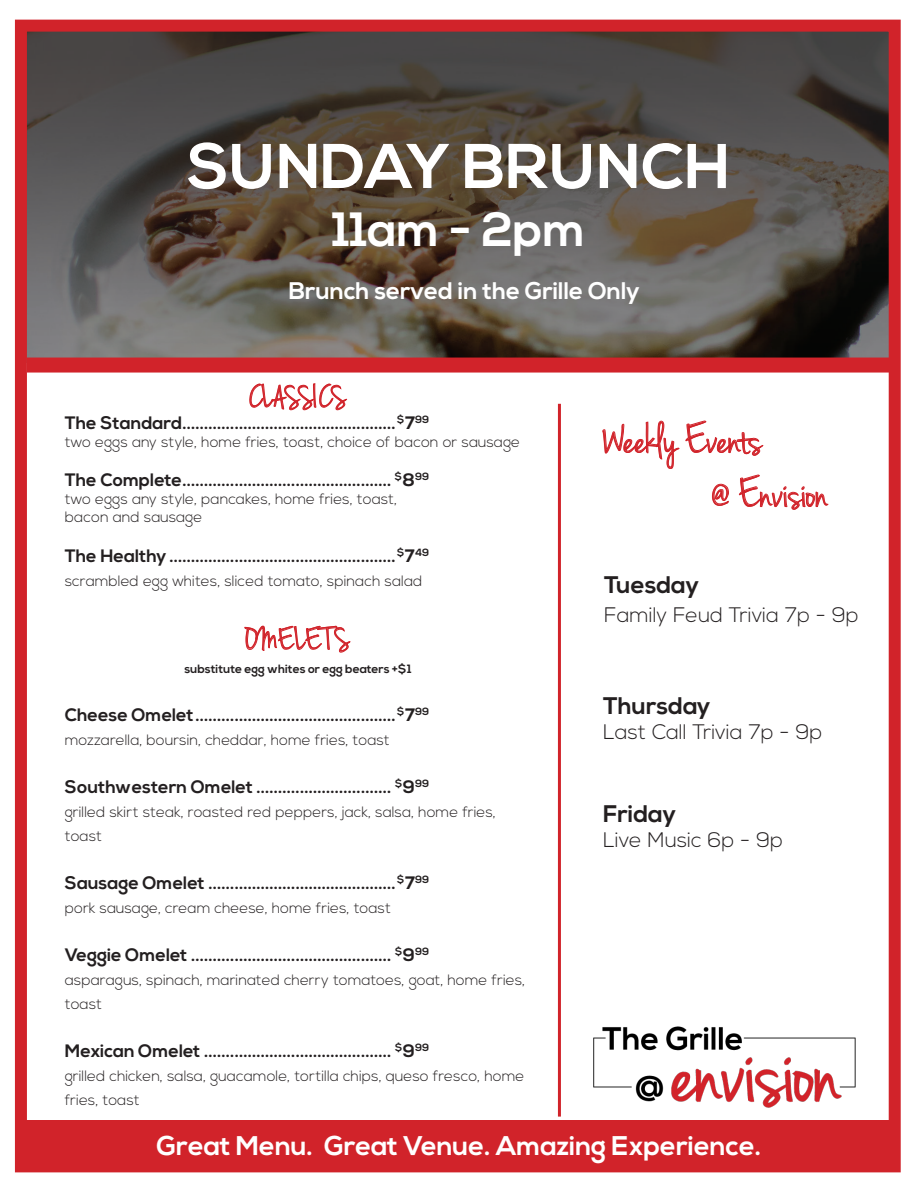
<style>
.page{position:relative;width:918px;height:1188px;background:#fff}
.page>*{position:absolute;margin:0;border:0;box-sizing:border-box;transform-origin:0 0}
.t1{font:700 63px "Nexa";color:#fff}
.t2{font:700 48px "Nexa";color:#fff}
.t3{font:45px "Jenna Sue";color:#d1232a}
.t4{font:33px "Jenna Sue";color:#d1232a}
.t5{font:700 27px "Nexa";color:#fff}
.t6{font:700 24px "Nexa";color:#fff}
.t7{font:700 24px "Nexa";color:#231f20}
.t8{font:300 21px "Nexa";color:#231f20}
.t9{font:700 18px "Nexa";color:#231f20}
.t10{font:300 15px/24px "Nexa";color:#231f20}
.t11{font:700 12px "Nexa";color:#231f20}
</style>
<div class="page">
<img style="left:28px;top:33px;width:860px;height:325px">
<div style="left:15px;top:20px;width:886px;height:1152px;border:12px solid #d1232a"></div>
<svg style="left:250px;top:383px;width:97px;height:28px"></svg>
<svg style="left:244px;top:625px;width:107px;height:28px"></svg>
<svg style="left:602px;top:420px;width:227px;height:90px"></svg>
<hr style="left:558px;top:404px;width:3px;height:713px;background:#d1232a">
<img style="left:593px;top:1026px;width:263px;height:82px">
<div style="left:27px;top:358px;width:867px;height:15px;background:#d1232a"></div>
<div style="left:24px;top:1120px;width:875px;height:41px;background:#d1232a"></div>
<p class="t1" style="left:187px;top:130px;width:545px">SUNDAY BRUNCH</p>
<p class="t2" style="left:332px;top:201px;width:255px">11am - 2pm</p>
<h3 class="t6" style="left:289px;top:277px;width:353px">Brunch served in the Grille Only</h3>
<p class="t4" style="left:249px;top:378px;width:99px">CLASSICS</p>
<p class="t9" style="left:65px;top:412px;width:366px">The Standard.................................................<sup>$</sup>7<sup>99</sup></p>
<p class="t10" style="left:65px;top:430px;width:457px">two eggs any style, home fries, toast, choice of bacon or sausage</p>
<p class="t9" style="left:65px;top:470px;width:366px">The Complete................................................ <sup>$</sup>8<sup>99</sup></p>
<p class="t10" style="left:65px;top:488px;width:334px">two eggs any style, pancakes, home fries, toast,</p>
<p class="t10" style="left:65px;top:506px;width:139px">bacon and sausage</p>
<p class="t9" style="left:65px;top:545px;width:366px">The Healthy ....................................................<sup>$</sup>7<sup>49</sup></p>
<p class="t10" style="left:65px;top:569px;width:359px">scrambled egg whites, sliced tomato, spinach salad</p>
<p class="t4" style="left:246px;top:621px;width:106px">OMELETS</p>
<p class="t11" style="left:184px;top:662px;width:229px">substitute egg whites or egg beaters +$1</p>
<p class="t9" style="left:65px;top:705px;width:366px">Cheese Omelet..............................................<sup>$</sup>7<sup>99</sup></p>
<p class="t10" style="left:65px;top:729px;width:327px">mozzarella, boursin, cheddar, home fries, toast</p>
<p class="t9" style="left:65px;top:777px;width:366px">Southwestern Omelet ............................... <sup>$</sup>9<sup>99</sup></p>
<p class="t10" style="left:65px;top:801px;width:433px">grilled skirt steak, roasted red peppers, jack, salsa, home fries, toast</p>
<p class="t9" style="left:65px;top:873px;width:366px">Sausage Omelet ...........................................<sup>$</sup>7<sup>99</sup></p>
<p class="t10" style="left:65px;top:897px;width:328px">pork sausage, cream cheese, home fries, toast</p>
<p class="t9" style="left:65px;top:945px;width:366px">Veggie Omelet .............................................. <sup>$</sup>9<sup>99</sup></p>
<p class="t10" style="left:65px;top:969px;width:462px">asparagus, spinach, marinated cherry tomatoes, goat, home fries, toast</p>
<p class="t9" style="left:65px;top:1041px;width:366px">Mexican Omelet ........................................... <sup>$</sup>9<sup>99</sup></p>
<p class="t10" style="left:65px;top:1065px;width:461px">grilled chicken, salsa, guacamole, tortilla chips, queso fresco, home fries, toast</p>
<p class="t3" style="left:603px;top:414px;width:160px">Weekly Events</p>
<p class="t3" style="left:711px;top:468px;width:118px">@ Envision</p>
<p class="t7" style="left:604px;top:571px;width:97px">Tuesday</p>
<p class="t8" style="left:604px;top:602px;width:256px">Family Feud Trivia 7p - 9p</p>
<p class="t7" style="left:603px;top:692px;width:109px">Thursday</p>
<p class="t8" style="left:603px;top:720px;width:221px">Last Call Trivia 7p - 9p</p>
<p class="t7" style="left:603px;top:800px;width:75px">Friday</p>
<p class="t8" style="left:603px;top:828px;width:182px">Live Music 6p - 9p</p>
<p class="t5" style="left:157px;top:1130px;width:606px">Great Menu. Great Venue. Amazing Experience.</p>
</div>
